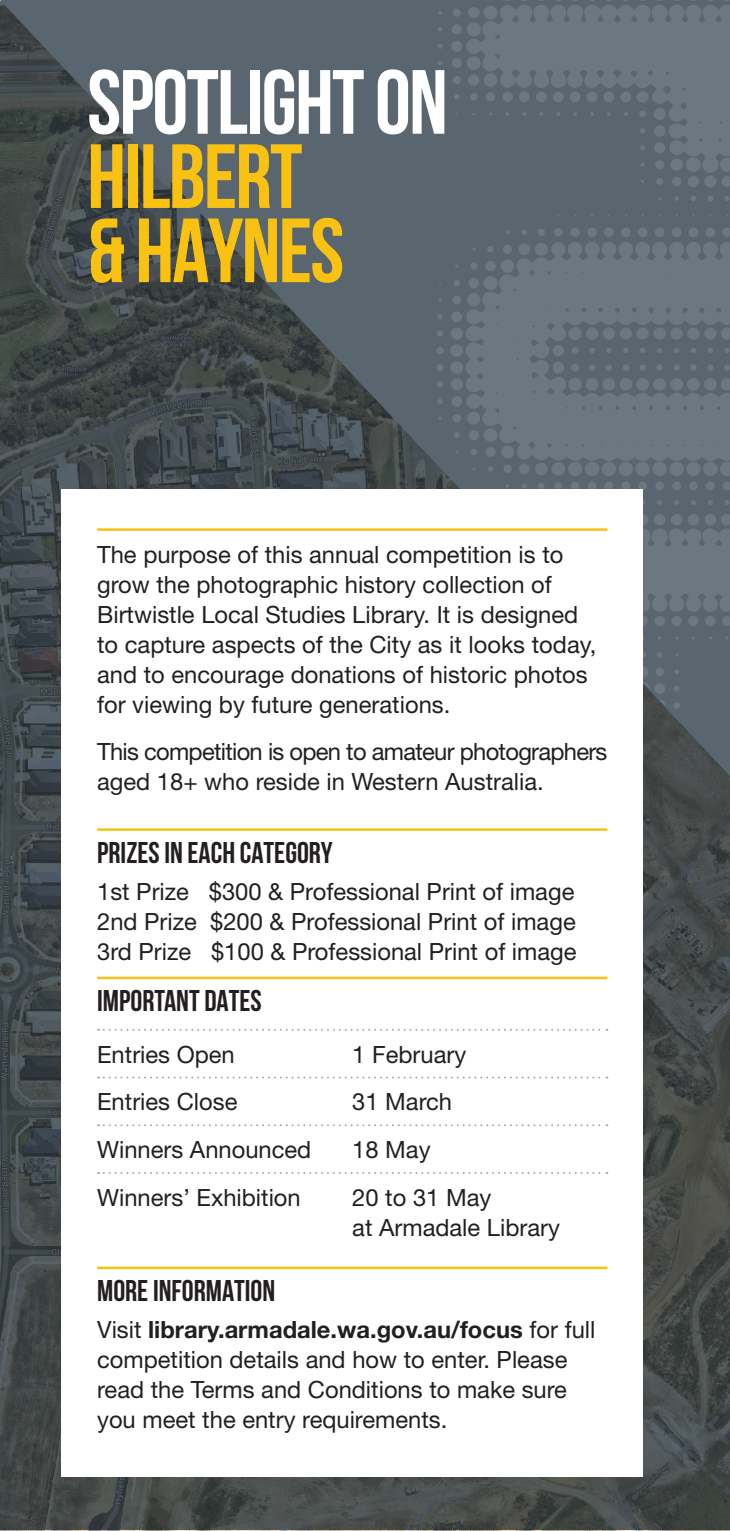
<style>
.page{position:relative;width:730px;height:1531px;background:#fff}
.page>*{position:absolute;margin:0;border:0;box-sizing:border-box;transform-origin:0 0}
.t1{font:700 91px/74.2px "Bebas Neue";letter-spacing:-.02em;color:#fff}
.t2{font:700 91px "Bebas Neue";letter-spacing:-.02em;color:#f9c212}
.Small_HEading{font:700 30px "Bebas Neue";color:#231f20}
.Body{font:23.75px/30px "Helvetica Neue LT Std";color:#231f20}
.Important_Dates{font:23.75px/30px "Helvetica Neue LT Std";color:#231f20}
.Body-2{font:23.75px/30px "Helvetica Neue LT Std";letter-spacing:-.03em;color:#231f20}
.s1{color:#f9c212}
.s2{font-weight:700}
</style>
<div class="page">
<img style="left:0;top:0;width:730px;height:1531px">
<div style="left:62px;top:489px;width:581px;height:987px;background:#fff"></div>
<hr style="left:97px;top:528px;width:510px;height:3px;background:#f9c212">
<hr style="left:97px;top:828px;width:510px;height:3px;background:#f9c212">
<hr style="left:97px;top:977px;width:510px;height:2px;background:#f9c212">
<svg style="left:98px;top:1029px;width:503px;height:2px"></svg>
<svg style="left:98px;top:1076px;width:503px;height:2px"></svg>
<svg style="left:98px;top:1124px;width:503px;height:2px"></svg>
<svg style="left:98px;top:1172px;width:503px;height:2px"></svg>
<hr style="left:97px;top:1266px;width:510px;height:3px;background:#f9c212">
<p class="t1" style="left:87px;top:64px;width:362px">SPOTLIGHT ON<br><span class="s1">HILBERT</span></p>
<p class="t2" style="left:87px;top:201px;width:259px">&amp; HAYNES</p>
<p class="Body" style="left:97px;top:539px;width:501px">The purpose of this annual competition is to grow the photographic history collection of Birtwistle Local Studies Library. It is designed to capture aspects of the City as it looks today, and to encourage donations of historic photos for viewing by future generations.</p>
<p class="Body-2" style="left:97px;top:736px;width:512px">This competition is open to amateur photographers aged 18+ who reside in Western Australia.</p>
<p class="Small_HEading" style="left:97px;top:836px;width:237px">PRIZES IN EACH CATEGORY</p>
<p class="Body" style="left:97px;top:876px;width:479px">1st Prize $300 &amp; Professional Print of image</p>
<p class="Body" style="left:97px;top:906px;width:480px">2nd Prize $200 &amp; Professional Print of image</p>
<p class="Body" style="left:97px;top:936px;width:481px">3rd Prize $100 &amp; Professional Print of image</p>
<p class="Small_HEading" style="left:97px;top:984px;width:166px">IMPORTANT DATES</p>
<p class="Important_Dates" style="left:97px;top:1038px;width:139px">Entries Open</p>
<p class="Important_Dates" style="left:352px;top:1038px;width:115px">1 February</p>
<p class="Important_Dates" style="left:97px;top:1086px;width:142px">Entries Close</p>
<p class="Important_Dates" style="left:352px;top:1086px;width:101px">31 March</p>
<p class="Important_Dates" style="left:97px;top:1134px;width:216px">Winners Announced</p>
<p class="Important_Dates" style="left:352px;top:1134px;width:80px">18 May</p>
<p class="Important_Dates" style="left:97px;top:1182px;width:205px">Winners’ Exhibition</p>
<p class="Important_Dates" style="left:352px;top:1182px;width:209px">20 to 31 May<br>at Armadale Library</p>
<p class="Small_HEading" style="left:97px;top:1274px;width:180px">MORE INFORMATION</p>
<p class="Body" style="left:97px;top:1314px;width:500px">Visit <span class="s2">library.armadale.wa.gov.au/focus</span> for full competition details and how to enter. Please read the Terms and Conditions to make sure you meet the entry requirements.</p>
</div>
